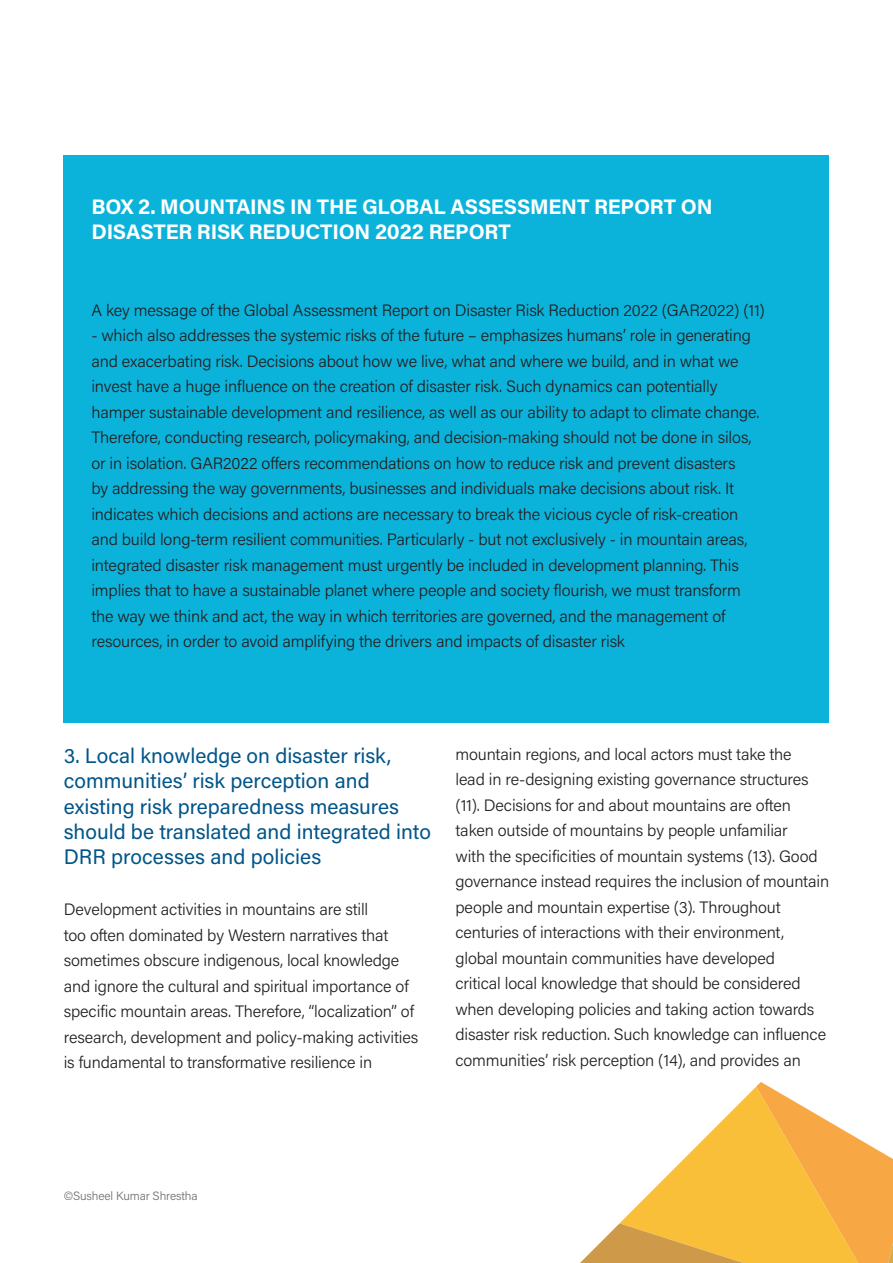
<style>
.page{position:relative;width:893px;height:1263px;background:#fff}
.page>*{position:absolute;margin:0;border:0;box-sizing:border-box;transform-origin:0 0}
.Testo{font:21px/25.2px "Acumin Pro";color:#01558a}
.box_title{font:700 21px/25.5px "Acumin Pro";letter-spacing:-.01em;color:#fff}
.Testo-2{font:300 16.5px/25.5px "Acumin Pro";letter-spacing:-.01em;color:#231f20}
.Copyrights{font:300 12px "Acumin Pro";letter-spacing:-.015em;color:#6c6d70}
</style>
<div class="page">
<div style="left:64px;top:155px;width:765px;height:568px;background:#0bb3db"></div>
<svg style="left:580px;top:1082px;width:313px;height:181px"></svg>
<p class="box_title" style="left:91px;top:193px;width:623px">BOX 2. MOUNTAINS IN THE GLOBAL ASSESSMENT REPORT ON<br>DISASTER RISK REDUCTION 2022 REPORT</p>
<p class="Testo-2" style="left:91px;top:297px;width:675px">A key message of the Global Assessment Report on Disaster Risk Reduction 2022 (GAR2022) (11)</p>
<p class="Testo-2" style="left:91px;top:322px;width:670px">- which also addresses the systemic risks of the future – emphasizes humans’ role in generating and exacerbating risk. Decisions about how we live, what and where we build, and in what we invest have a huge influence on the creation of disaster risk. Such dynamics can potentially hamper sustainable development and resilience, as well as our ability to adapt to climate change.<br>Therefore, conducting research, policymaking, and decision-making should not be done in silos, or in isolation. GAR2022 offers recommendations on how to reduce risk and prevent disasters<br>by addressing the way governments, businesses and individuals make decisions about risk. It indicates which decisions and actions are necessary to break the vicious cycle of risk-creation and build long-term resilient communities. Particularly - but not exclusively - in mountain areas, integrated disaster risk management must urgently be included in development planning. This implies that to have a sustainable planet where people and society flourish, we must transform the way we think and act, the way in which territories are governed, and the management of resources, in order to avoid amplifying the drivers and impacts of disaster risk</p>
<p class="Testo" style="left:64px;top:742px;width:369px">3. Local knowledge on disaster risk, communities’ risk perception and existing risk preparedness measures should be translated and integrated into DRR processes and policies</p>
<p class="Testo-2" style="left:64px;top:896px;width:356px">Development activities in mountains are still<br>too often dominated by Western narratives that sometimes obscure indigenous, local knowledge and ignore the cultural and spiritual importance of specific mountain areas. Therefore, ‘‘localization’’ of research, development and policy-making activities is fundamental to transformative resilience in</p>
<p class="Testo-2" style="left:455px;top:741px;width:375px">mountain regions, and local actors must take the<br>lead in re-designing existing governance structures (11). Decisions for and about mountains are often taken outside of mountains by people unfamiliar<br>with the specificities of mountain systems (13). Good governance instead requires the inclusion of mountain people and mountain expertise (3). Throughout centuries of interactions with their environment, global mountain communities have developed<br>critical local knowledge that should be considered when developing policies and taking action towards disaster risk reduction. Such knowledge can influence communities’ risk perception (14), and provides an</p>
<p class="Copyrights" style="left:64px;top:1187px;width:135px">©Susheel Kumar Shrestha</p>
</div>
